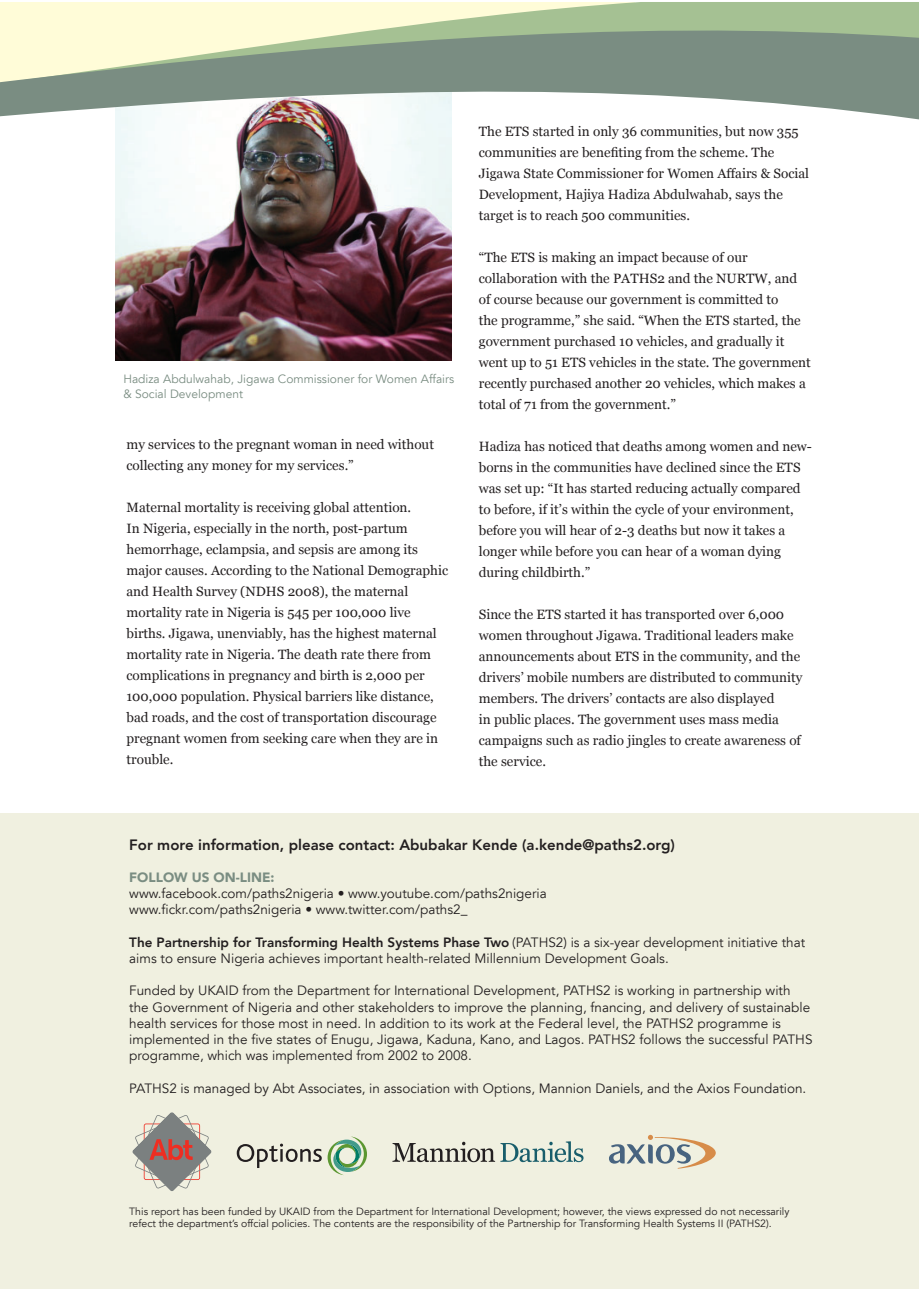
<style>
.page{position:relative;width:919px;height:1289px;background:#fff}
.page>*{position:absolute;margin:0;border:0;box-sizing:border-box;transform-origin:0 0}
.t1{font:800 15px "Avenir LT";color:#231f20}
.t2{font:13.5px/21px "Georgia";color:#231f20}
.t3{font:13.5px/16.2px "Avenir LT";color:#231f20}
.t4{font:900 13.5px "Avenir LT";color:#7a8d82}
.t5{font:12px/14.4px "Avenir LT";color:#7a8d82}
.t6{font:10.5px/12.6px "Avenir LT";color:#231f20}
.s1{font-weight:800}
</style>
<div class="page">
<img style="left:116px;top:127px;width:336px;height:233px">
<svg style="left:0;top:2px;width:918px;height:125px"></svg>
<svg style="left:0;top:16px;width:918px;height:103px;background:#abb8a6"></svg>
<div style="left:0;top:813px;width:918px;height:475px;background:#f0f0e0"></div>
<svg style="left:237px;top:1136px;width:130px;height:39px"></svg>
<svg style="left:392px;top:1141px;width:191px;height:21px"></svg>
<svg style="left:609px;top:1134px;width:106px;height:34px"></svg>
<svg style="left:132px;top:1112px;width:79px;height:79px"></svg>
<p class="t5" style="left:123px;top:372px;width:332px">Hadiza Abdulwahab, Jigawa Commissioner for Women Affairs &amp; Social Development</p>
<p class="t2" style="left:126px;top:434px;width:309px">my services to the pregnant woman in need without collecting any money for my services.”</p>
<p class="t2" style="left:126px;top:497px;width:323px">Maternal mortality is receiving global attention.<br>In Nigeria, especially in the north, post-partum hemorrhage, eclampsia, and sepsis are among its major causes. According to the National Demographic and Health Survey (NDHS 2008), the maternal mortality rate in Nigeria is 545 per 100,000 live births. Jigawa, unenviably, has the highest maternal mortality rate in Nigeria. The death rate there from complications in pregnancy and birth is 2,000 per 100,000 population. Physical barriers like distance, bad roads, and the cost of transportation discourage pregnant women from seeking care when they are in trouble.</p>
<p class="t2" style="left:479px;top:121px;width:332px">The ETS started in only 36 communities, but now 355 communities are benefiting from the scheme. The Jigawa State Commissioner for Women Affairs &amp; Social Development, Hajiya Hadiza Abdulwahab, says the target is to reach 500 communities.</p>
<p class="t2" style="left:479px;top:247px;width:333px">“The ETS is making an impact because of our collaboration with the PATHS2 and the NURTW, and of course because our government is committed to<br>the programme,” she said. “When the ETS started, the government purchased 10 vehicles, and gradually it went up to 51 ETS vehicles in the state. The government recently purchased another 20 vehicles, which makes a total of 71 from the government.”</p>
<p class="t2" style="left:479px;top:436px;width:334px">Hadiza has noticed that deaths among women and new&shy;borns in the communities have declined since the ETS was set up: “It has started reducing actually compared to before, if it’s within the cycle of your environment, before you will hear of 2-3 deaths but now it takes a longer while before you can hear of a woman dying during childbirth.”</p>
<p class="t2" style="left:479px;top:604px;width:325px">Since the ETS started it has transported over 6,000 women throughout Jigawa. Traditional leaders make announcements about ETS in the community, and the drivers’ mobile numbers are distributed to community members. The drivers’ contacts are also displayed<br>in public places. The government uses mass media campaigns such as radio jingles to create awareness of the service.</p>
<p class="t1" style="left:129px;top:835px;width:547px">For more information, please contact: Abubakar Kende (a.kende@paths2.org)</p>
<p class="t4" style="left:129px;top:869px;width:147px">FOLLOW US ON-LINE:</p>
<p class="t3" style="left:129px;top:885px;width:419px">www.facebook.com/paths2nigeria • www.youtube.com/paths2nigeria</p>
<p class="t3" style="left:129px;top:902px;width:339px">www.fickr.com/paths2nigeria • www.twitter.com/paths2_</p>
<p class="t3" style="left:129px;top:934px;width:677px"><span class="s1">The Partnership for Transforming Health Systems Phase Two</span> (PATHS2) is a six-year development initiative that aims to ensure Nigeria achieves important health-related Millennium Development Goals.</p>
<p class="t3" style="left:129px;top:983px;width:684px">Funded by UKAID from the Department for International Development, PATHS2 is working in partnership with the Government of Nigeria and other stakeholders to improve the planning, fnancing, and delivery of sustainable health services for those most in need. In addition to its work at the Federal level, the PATHS2 programme is implemented in the five states of Enugu, Jigawa, Kaduna, Kano, and Lagos. PATHS2 follows the successful PATHS programme, which was implemented from 2002 to 2008.</p>
<p class="t3" style="left:129px;top:1080px;width:678px">PATHS2 is managed by Abt Associates, in association with Options, Mannion Daniels, and the Axios Foundation.</p>
<p class="t6" style="left:129px;top:1204px;width:661px">This report has been funded by UKAID from the Department for International Development; however, the views expressed do not necessarily refect the department’s offcial policies. The contents are the responsibility of the Partnership for Transforming Health Systems II (PATHS2).</p>
</div>
